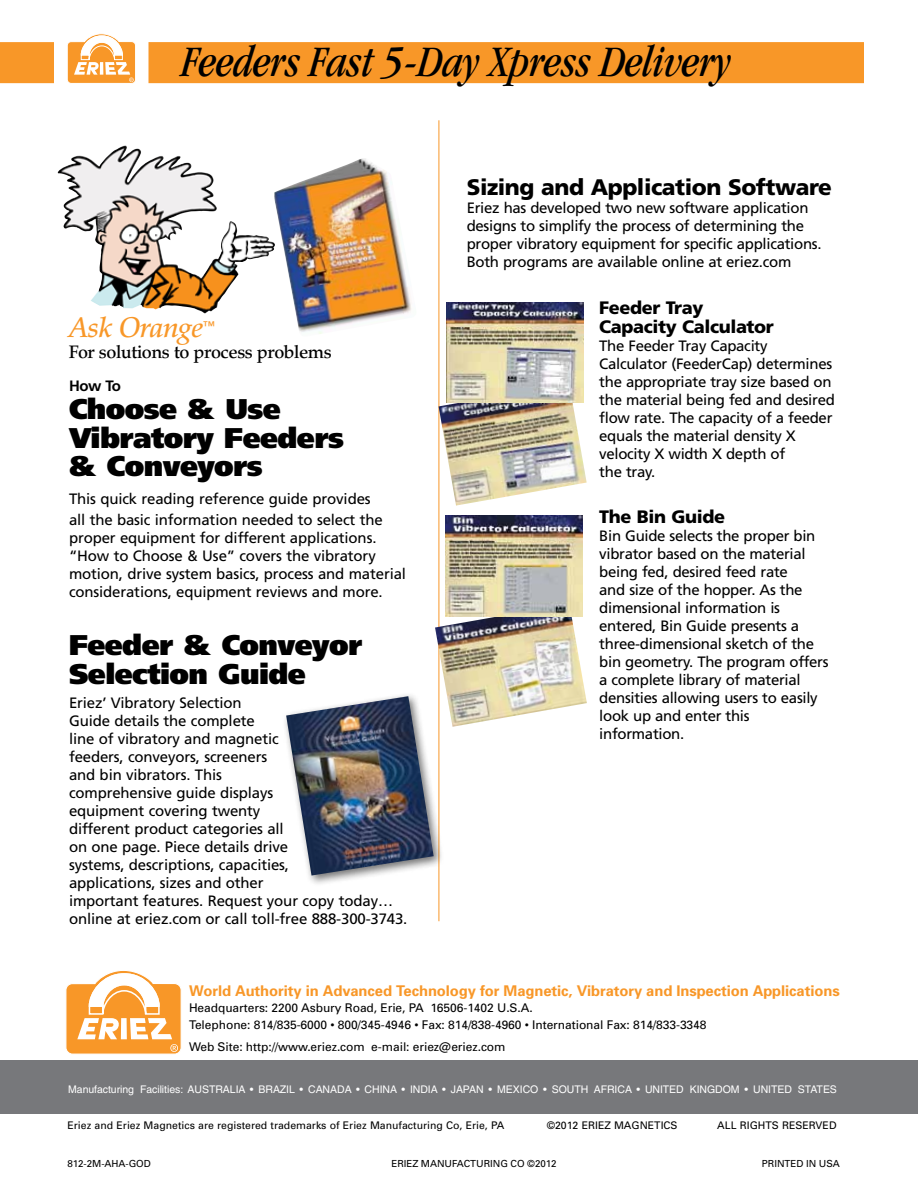
<style>
.page{position:relative;width:918px;height:1188px;background:#fff}
.page>*{position:absolute;margin:0;border:0;box-sizing:border-box;transform-origin:0 0}
.t1{font:italic condensed 45px "Garamond";letter-spacing:-.005em;color:#000}
.t2{font:900 28.5px/28.5px "Frutiger";letter-spacing:-.02em;color:#000}
.t3{font:italic 500 28.5px "Palatino";letter-spacing:-.025em;color:#f89728}
.t4{font:900 22.5px "Frutiger";letter-spacing:-.02em;color:#000}
.t5{font:900 18px/19.5px "Frutiger";letter-spacing:-.02em;color:#000}
.t6{font:500 18px "Palatino";letter-spacing:-.025em;color:#000}
.t7{font:15px/18px "Frutiger";letter-spacing:-.02em;color:#000}
.t8{font:700 15px "Frutiger";color:#000}
.t9{font:700 14.85px "Univers";letter-spacing:-.005em;color:#f89728}
.t10{font:500 12.3px "Helvetica Neue";color:#f89728}
.t11{font:12px/17.1px "Univers";letter-spacing:-.005em;color:#000}
.t12{font:10.5px "Helvetica";letter-spacing:-.005em;color:#fff}
.t13{font:10.5px "Univers";color:#000}
.t14{font:9.75px "Univers";letter-spacing:-.005em;color:#000}
</style>
<div class="page">
<hr style="left:439px;top:120px;width:1px;height:801px;background:#f89728">
<svg style="left:67px;top:33px;width:68px;height:51px"></svg>
<div style="left:0;top:1060px;width:918px;height:54px;background:#77787b"></div>
<svg style="left:66px;top:970px;width:116px;height:84px"></svg>
<img style="left:58px;top:146px;width:66px;height:83px">
<img style="left:274px;top:158px;width:137px;height:176px">
<img style="left:439px;top:383px;width:148px;height:123px">
<img style="left:447px;top:302px;width:137px;height:101px">
<img style="left:435px;top:604px;width:152px;height:123px">
<img style="left:446px;top:515px;width:136px;height:101px">
<div style="left:282px;top:692px;width:163px;height:194px;background:#000;opacity:.55"></div>
<img style="left:286px;top:696px;width:148px;height:180px">
<div style="left:148px;top:42px;width:716px;height:41px;background:#f89728;border:2px solid #f89728"></div>
<div style="left:0;top:42px;width:54px;height:41px;background:#f89728"></div>
<h1 class="t1" style="left:181px;top:37px;width:551px">Feeders Fast 5-Day Xpress Delivery</h1>
<h2 class="t3" style="left:69px;top:310px;width:136px">Ask Orange</h2>
<p class="t10" style="left:203px;top:318px;width:14px">™</p>
<p class="t6" style="left:69px;top:341px;width:264px">For solutions to process problems</p>
<p class="t8" style="left:69px;top:377px;width:53px">How To</p>
<h2 class="t2" style="left:69px;top:395px;width:276px">Choose &amp; Use<br>Vibratory Feeders &amp; Conveyors</h2>
<p class="t7" style="left:69px;top:488px;width:315px;line-height:21px">This quick reading reference guide provides all the basic information needed to select the</p>
<p class="t7" style="left:69px;top:529px;width:339px">proper equipment for different applications. “How to Choose &amp; Use” covers the vibratory motion, drive system basics, process and material considerations, equipment reviews and more.</p>
<h2 class="t2" style="left:69px;top:630px;width:295px">Feeder &amp; Conveyor<br>Selection Guide</h2>
<p class="t7" style="left:69px;top:694px;width:340px">Eriez’ Vibratory Selection<br>Guide details the complete<br>line of vibratory and magnetic<br>feeders, conveyors, screeners<br>and bin vibrators. This<br>comprehensive guide displays<br>equipment covering twenty<br>different product categories all<br>on one page. Piece details drive<br>systems, descriptions, capacities,<br>applications, sizes and other<br>important features. Request your copy today… online at eriez.com or call toll-free 888-300-3743.</p>
<h3 class="t4" style="left:467px;top:173px;width:367px">Sizing and Application Software</h3>
<p class="t7" style="left:467px;top:198px;width:356px">Eriez has developed two new software application designs to simplify the process of determining the proper vibratory equipment for specific applications.<br>Both programs are available online at eriez.com</p>
<p class="t5" style="left:599px;top:297px;width:176px">Feeder Tray<br>Capacity Calculator</p>
<p class="t7" style="left:599px;top:337px;width:237px">The Feeder Tray Capacity<br>Calculator (FeederCap) determines the appropriate tray size based on the material being fed and desired flow rate. The capacity of a feeder equals the material density X velocity X width X depth of<br>the tray.</p>
<p class="t5" style="left:599px;top:506px;width:127px">The Bin Guide</p>
<p class="t7" style="left:599px;top:526px;width:231px">Bin Guide selects the proper bin vibrator based on the material being fed, desired feed rate<br>and size of the hopper. As the dimensional information is entered, Bin Guide presents a three-dimensional sketch of the bin geometry. The program offers a complete library of material densities allowing users to easily look up and enter this information.</p>
<p class="t9" style="left:189px;top:981px;width:652px">World Authority in Advanced Technology for Magnetic, Vibratory and Inspection Applications</p>
<p class="t11" style="left:189px;top:999px;width:519px">Headquarters: 2200 Asbury Road, Erie, PA 16506-1402 U.S.A.<br>Telephone: 814/835-6000 • 800/345-4946 • Fax: 814/838-4960 • International Fax: 814/833-3348</p>
<p class="t11" style="left:189px;top:1038px;width:318px">Web Site: http://www.eriez.com e-mail: eriez@eriez.com</p>
<p class="t12" style="left:68px;top:1084px;width:770px">Manufacturing Facilities: AUSTRALIA • BRAZIL • CANADA • CHINA • INDIA • JAPAN • MEXICO • SOUTH AFRICA • UNITED KINGDOM • UNITED STATES</p>
<p class="t13" style="left:67px;top:1119px;width:438px">Eriez and Eriez Magnetics are registered trademarks of Eriez Manufacturing Co, Erie, PA</p>
<p class="t13" style="left:547px;top:1119px;width:132px">©2012 Eriez Magnetics</p>
<p class="t13" style="left:717px;top:1119px;width:121px">All Rights Reserved</p>
<p class="t14" style="left:68px;top:1157px;width:81px">812-2M-AHA-G OD</p>
<p class="t14" style="left:391px;top:1157px;width:99px">ERI EZ MAN UFACTURING</p>
<p class="t14" style="left:511px;top:1157px;width:47px">CO ©2012</p>
<p class="t14" style="left:762px;top:1157px;width:13px">PRINT</p>
<p class="t14" style="left:790px;top:1157px;width:51px">ED IN USA</p>
</div>
